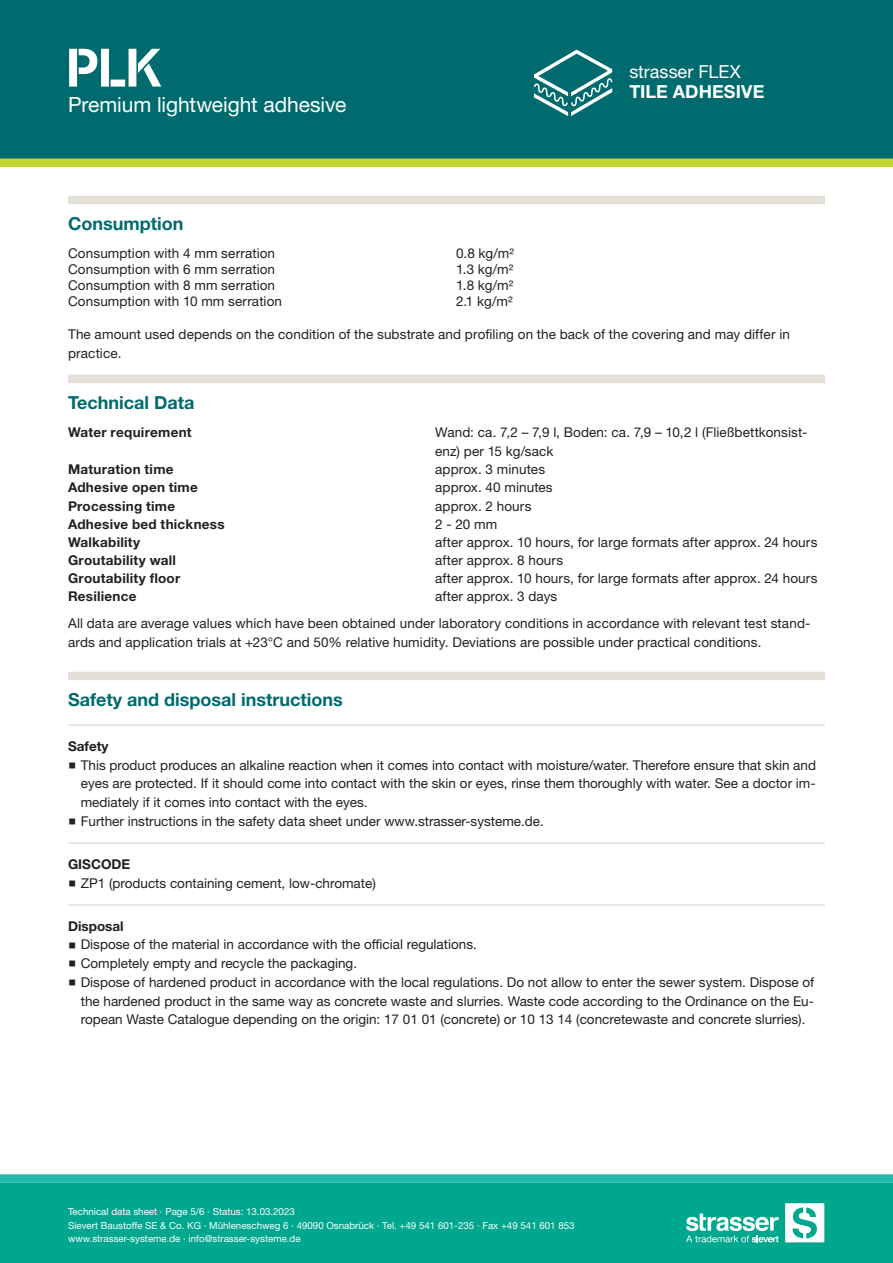
<style>
.page{position:relative;width:893px;height:1263px;background:#fff}
.page>*{position:absolute;margin:0;border:0;box-sizing:border-box;transform-origin:0 0}
.CB_AF_STR_Produkt_ku{font:700 54px "Standard CT Stencil";color:#fff}
.CB_AF_STR_Produkt_la{font:21px "Helvetica Neue LT Std";letter-spacing:-.005em;color:#fff}
.CB_AF_STR_Ueberschri{font:700 18px "Helvetica Neue LT Std";color:#006b6e}
.CB_AF_STR_Produktgru{font:18px "Helvetica Neue LT Std";color:#fff}
.CB_AF_STR_Produktgru-2{font:700 18px "Helvetica Neue LT Std";letter-spacing:.005em;color:#fff}
.CB_AF_STR_Fliesstext{font:13.5px/18.8px "Helvetica Neue LT Std";letter-spacing:.005em;color:#231f20}
.CB_AF_STR_Fliesstext-2{font:700 13.5px "Helvetica Neue LT Std";letter-spacing:.02em;color:#231f20}
.CB_AF_STR_Unterueber{font:700 13.5px "Helvetica Neue LT Std";color:#231f20}
.t1{font:9.75px/13.5px "Helvetica Neue LT Std";color:#fff}
</style>
<div class="page">
<div style="left:0;top:0;width:893px;height:159px;background:#006b6e"></div>
<div style="left:0;top:159px;width:893px;height:8px;background:#c1d72f"></div>
<svg style="left:534px;top:50px;width:78px;height:66px"></svg>
<div style="left:0;top:1183px;width:893px;height:80px;background:#00a78f"></div>
<div style="left:0;top:1174px;width:893px;height:9px;background:#22bbab"></div>
<svg style="left:785px;top:1203px;width:39px;height:39px"></svg>
<svg style="left:686px;top:1213px;width:93px;height:29px"></svg>
<div style="left:68px;top:196px;width:757px;height:8px;background:#e5e0d7"></div>
<div style="left:68px;top:375px;width:757px;height:8px;background:#e5e0d7"></div>
<div style="left:68px;top:672px;width:757px;height:8px;background:#e5e0d7"></div>
<hr style="left:68px;top:724px;width:757px;height:2px;background:#e5e0d7">
<hr style="left:68px;top:842px;width:757px;height:2px;background:#e5e0d7">
<hr style="left:68px;top:904px;width:757px;height:2px;background:#e5e0d7">
<p class="CB_AF_STR_Produkt_ku" style="left:66px;top:34px;width:98px">PLK</p>
<p class="CB_AF_STR_Produkt_la" style="left:68px;top:92px;width:280px">Premium lightweight adhesive</p>
<p class="CB_AF_STR_Produktgru" style="left:629px;top:61px;width:113px">strasser FLEX</p>
<p class="CB_AF_STR_Produktgru-2" style="left:629px;top:81px;width:136px">TILE ADHESIVE</p>
<p class="CB_AF_STR_Ueberschri" style="left:68px;top:212px;width:117px">Consumption</p>
<p class="CB_AF_STR_Fliesstext" style="left:68px;top:244px;width:209px">Consumption with 4 mm serration</p>
<p class="CB_AF_STR_Fliesstext" style="left:456px;top:244px;width:60px">0.8 kg/m²</p>
<p class="CB_AF_STR_Fliesstext" style="left:68px;top:260px;width:209px">Consumption with 6 mm serration</p>
<p class="CB_AF_STR_Fliesstext" style="left:456px;top:260px;width:59px">1.3 kg/m²</p>
<p class="CB_AF_STR_Fliesstext" style="left:68px;top:276px;width:209px">Consumption with 8 mm serration</p>
<p class="CB_AF_STR_Fliesstext" style="left:456px;top:276px;width:59px">1.8 kg/m²</p>
<p class="CB_AF_STR_Fliesstext" style="left:68px;top:292px;width:216px">Consumption with 10 mm serration</p>
<p class="CB_AF_STR_Fliesstext" style="left:456px;top:292px;width:58px">2.1 kg/m²</p>
<p class="CB_AF_STR_Fliesstext" style="left:68px;top:325px;width:723px">The amount used depends on the condition of the substrate and profiling on the back of the covering and may differ in practice.</p>
<p class="CB_AF_STR_Ueberschri" style="left:68px;top:391px;width:128px">Technical Data</p>
<p class="CB_AF_STR_Fliesstext-2" style="left:68px;top:424px;width:125px">Water requirement</p>
<p class="CB_AF_STR_Fliesstext" style="left:435px;top:423px;width:374px">Wand: ca. 7,2 – 7,9 l, Boden: ca. 7,9 – 10,2 l (Fließbettkonsist&shy;enz) per 15 kg/sack</p>
<p class="CB_AF_STR_Fliesstext-2" style="left:68px;top:461px;width:107px">Maturation time</p>
<p class="CB_AF_STR_Fliesstext" style="left:435px;top:460px;width:111px">approx. 3 minutes</p>
<p class="CB_AF_STR_Fliesstext-2" style="left:68px;top:479px;width:131px">Adhesive open time</p>
<p class="CB_AF_STR_Fliesstext" style="left:435px;top:478px;width:119px">approx. 40 minutes</p>
<p class="CB_AF_STR_Fliesstext-2" style="left:68px;top:497px;width:109px">Processing time</p>
<p class="CB_AF_STR_Fliesstext" style="left:435px;top:496px;width:98px">approx. 2 hours</p>
<p class="CB_AF_STR_Fliesstext-2" style="left:68px;top:516px;width:158px">Adhesive bed thickness</p>
<p class="CB_AF_STR_Fliesstext" style="left:435px;top:514px;width:64px">2 - 20 mm</p>
<p class="CB_AF_STR_Fliesstext-2" style="left:68px;top:534px;width:74px">Walkability</p>
<p class="CB_AF_STR_Fliesstext" style="left:435px;top:532px;width:384px">after approx. 10 hours, for large formats after approx. 24 hours</p>
<p class="CB_AF_STR_Fliesstext-2" style="left:68px;top:552px;width:109px">Groutability wall</p>
<p class="CB_AF_STR_Fliesstext" style="left:435px;top:551px;width:130px">after approx. 8 hours</p>
<p class="CB_AF_STR_Fliesstext-2" style="left:68px;top:570px;width:114px">Groutability floor</p>
<p class="CB_AF_STR_Fliesstext" style="left:435px;top:569px;width:384px">after approx. 10 hours, for large formats after approx. 24 hours</p>
<p class="CB_AF_STR_Fliesstext-2" style="left:68px;top:588px;width:70px">Resilience</p>
<p class="CB_AF_STR_Fliesstext" style="left:435px;top:587px;width:124px">after approx. 3 days</p>
<p class="CB_AF_STR_Fliesstext" style="left:68px;top:614px;width:744px">All data are average values which have been obtained under laboratory conditions in accordance with relevant test stand&shy;ards and application trials at +23°C and 50% relative humidity. Deviations are possible under practical conditions.</p>
<p class="CB_AF_STR_Ueberschri" style="left:68px;top:688px;width:276px">Safety and disposal instructions</p>
<p class="CB_AF_STR_Unterueber" style="left:68px;top:738px;width:42px">Safety</p>
<p class="CB_AF_STR_Fliesstext" style="left:81px;top:755px;width:737px;text-align:justify">This product produces an alkaline reaction when it comes into contact with moisture/water. Therefore ensure that skin and eyes are protected. If it should come into contact with the skin or eyes, rinse them thoroughly with water. See a doctor im&shy;mediately if it comes into contact with the eyes.</p>
<p class="CB_AF_STR_Fliesstext" style="left:81px;top:811px;width:465px">Further instructions in the safety data sheet under www.strasser-systeme.de.</p>
<p class="CB_AF_STR_Unterueber" style="left:68px;top:856px;width:64px">GISCODE</p>
<p class="CB_AF_STR_Fliesstext" style="left:81px;top:873px;width:297px">ZP1 (products containing cement, low-chromate)</p>
<p class="CB_AF_STR_Unterueber" style="left:68px;top:918px;width:57px">Disposal</p>
<p class="CB_AF_STR_Fliesstext" style="left:81px;top:935px;width:398px">Dispose of the material in accordance with the official regulations.</p>
<p class="CB_AF_STR_Fliesstext" style="left:81px;top:954px;width:278px">Completely empty and recycle the packaging.</p>
<p class="CB_AF_STR_Fliesstext" style="left:81px;top:972px;width:735px;text-align:justify">Dispose of hardened product in accordance with the local regulations. Do not allow to enter the sewer system. Dispose of the hardened product in the same way as concrete waste and slurries. Waste code according to the Ordinance on the Eu&shy;ropean Waste Catalogue depending on the origin: 17 01 01 (concrete) or 10 13 14 (concretewaste and concrete slurries).</p>
<p class="t1" style="left:68px;top:1205px;width:508px">Technical data sheet · Page 5/6 · Status: 13.03.2023<br>Sievert Baustoffe SE &amp; Co. KG · Mühleneschweg 6 · 49090 Osnabrück · Tel. +49 541 601-235 · Fax +49 541 601 853 www.strasser-systeme.de · info@strasser-systeme.de</p>
</div>
